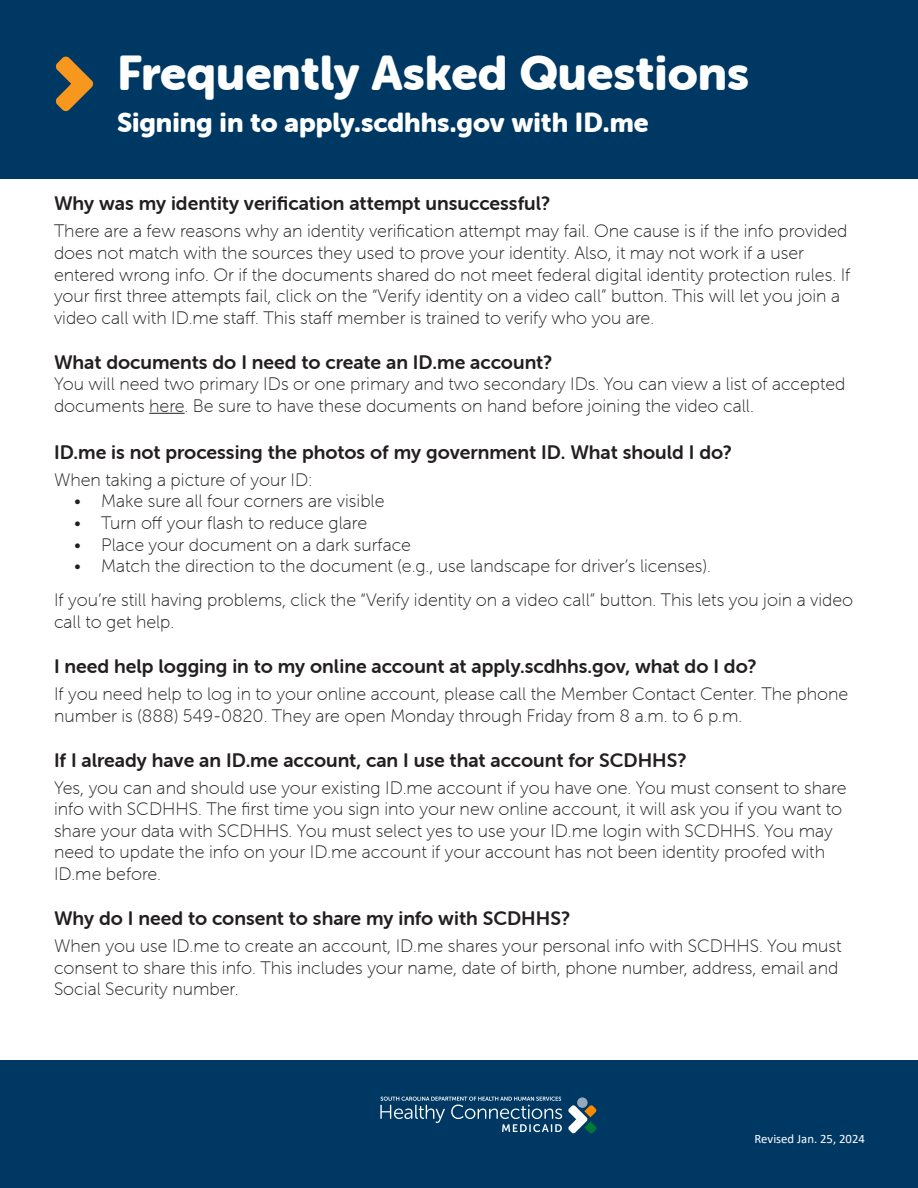
<style>
.page{position:relative;width:918px;height:1188px;background:#fff}
.page>*{position:absolute;margin:0;border:0;box-sizing:border-box;transform-origin:0 0}
.t1{font:48px "Museo Sans Rounded 900";color:#fff}
.t2{font:27px "Museo Sans Rounded 900";color:#fff}
.t3{font:19.5px "Museo Sans Rounded 700";color:#231f20}
.t4{font:18px/21.6px "Museo Sans Rounded 100";color:#231f20}
.t5{font:12.75px "Calibri";color:#fff}
</style>
<div class="page">
<div style="left:0;top:1061px;width:918px;height:127px;background:#003864"></div>
<hr style="left:149px;top:413px;width:36px;height:1px;background:#231f20">
<div style="left:0;top:0;width:918px;height:178px;background:#003864"></div>
<svg style="left:568px;top:1105px;width:28px;height:28px"></svg>
<div style="left:577px;top:1097px;width:11px;height:11px;background:#94a9be;border-radius:50%"></div>
<svg style="left:380px;top:1097px;width:182px;height:35px"></svg>
<svg style="left:56px;top:57px;width:37px;height:54px"></svg>
<p class="t1" style="left:117px;top:46px;width:634px">Frequently Asked Questions</p>
<p class="t2" style="left:117px;top:108px;width:533px">Signing in to apply.scdhhs.gov with ID.me</p>
<p class="t3" style="left:54px;top:193px;width:498px">Why was my identity verification attempt unsuccessful?</p>
<p class="t4" style="left:54px;top:221px;width:798px">There are a few reasons why an identity verification attempt may fail. One cause is if the info provided does not match with the sources they used to prove your identity. Also, it may not work if a user entered wrong info. Or if the documents shared do not meet federal digital identity protection rules. If your first three attempts fail, click on the “Verify identity on a video call” button. This will let you join a video call with ID.me staff. This staff member is trained to verify who you are.</p>
<p class="t3" style="left:54px;top:351px;width:500px">What documents do I need to create an ID.me account?</p>
<p class="t4" style="left:54px;top:374px;width:793px">You will need two primary IDs or one primary and two secondary IDs. You can view a list of accepted documents here. Be sure to have these documents on hand before joining the video call.</p>
<p class="t3" style="left:54px;top:441px;width:680px">ID.me is not processing the photos of my government ID. What should I do?</p>
<p class="t4" style="left:54px;top:469px;width:260px">When taking a picture of your ID:</p>
<p class="t4" style="left:74px;top:491px;width:312px">• Make sure all four corners are visible</p>
<p class="t4" style="left:74px;top:512px;width:294px">• Turn off your flash to reduce glare</p>
<p class="t4" style="left:74px;top:534px;width:338px">• Place your document on a dark surface</p>
<p class="t4" style="left:74px;top:555px;width:638px">• Match the direction to the document (e.g., use landscape for driver’s licenses).</p>
<p class="t4" style="left:54px;top:590px;width:801px">If you’re still having problems, click the “Verify identity on a video call” button. This lets you join a video call to get help.</p>
<p class="t3" style="left:54px;top:655px;width:704px">I need help logging in to my online account at apply.scdhhs.gov, what do I do?</p>
<p class="t4" style="left:54px;top:683px;width:796px">If you need help to log in to your online account, please call the Member Contact Center. The phone number is (888) 549-0820. They are open Monday through Friday from 8 a.m. to 6 p.m.</p>
<p class="t3" style="left:54px;top:749px;width:634px">If I already have an ID.me account, can I use that account for SCDHHS?</p>
<p class="t4" style="left:54px;top:777px;width:794px">Yes, you can and should use your existing ID.me account if you have one. You must consent to share info with SCDHHS. The first time you sign into your new online account, it will ask you if you want to share your data with SCDHHS. You must select yes to use your ID.me login with SCDHHS. You may need to update the info on your ID.me account if your account has not been identity proofed with ID.me before.</p>
<p class="t3" style="left:54px;top:907px;width:518px">Why do I need to consent to share my info with SCDHHS?</p>
<p class="t4" style="left:54px;top:935px;width:789px">When you use ID.me to create an account, ID.me shares your personal info with SCDHHS. You must consent to share this info. This includes your name, date of birth, phone number, address, email and<br>Social Security number.</p>
<p class="t5" style="left:755px;top:1130px;width:112px">Revised Jan. 25, 2024</p>
</div>
